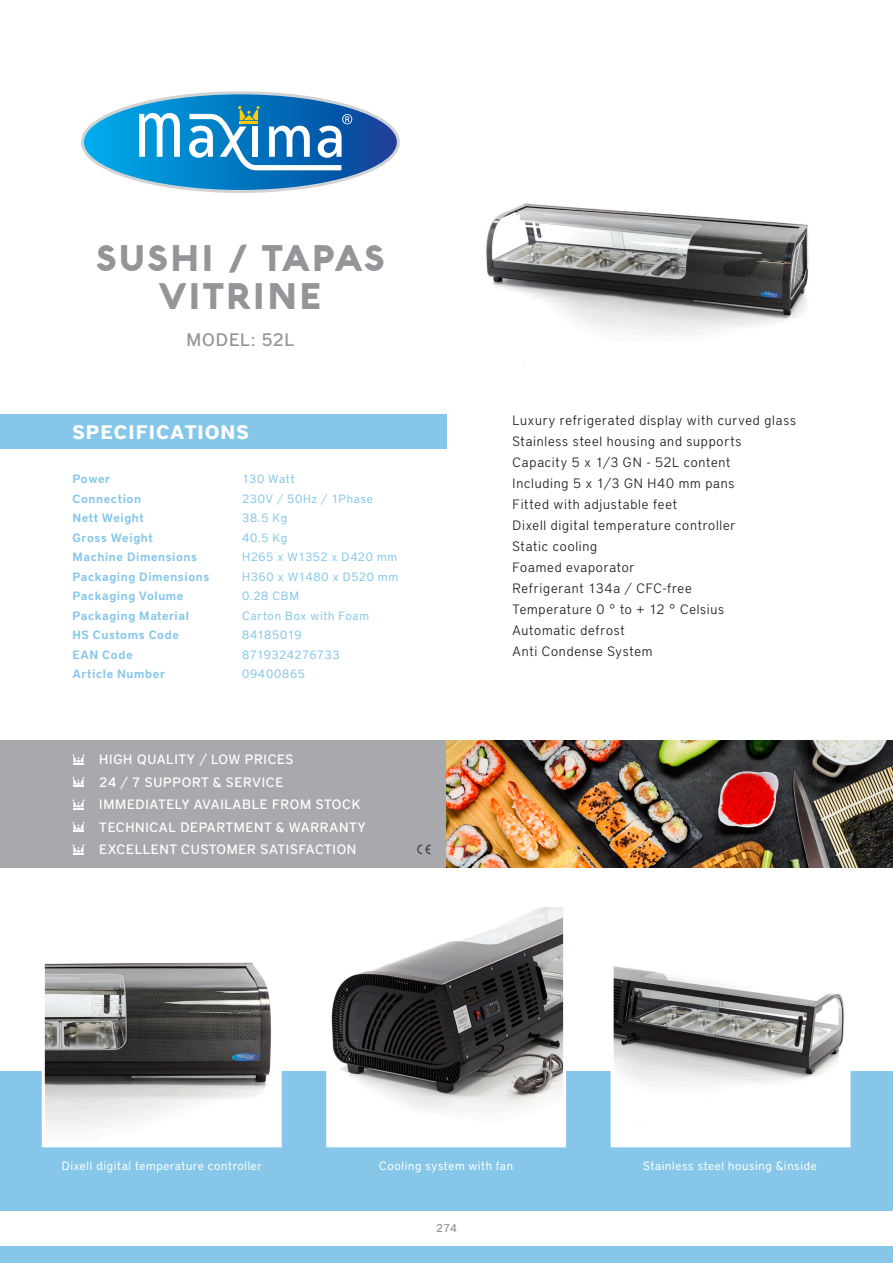
<style>
.page{position:relative;width:893px;height:1263px;background:#fff}
.page>*{position:absolute;margin:0;border:0;box-sizing:border-box;transform-origin:0 0}
.t1{font:900 36px/37.5px "Aquawax";letter-spacing:.045em;color:#939598;text-align:center}
.t2{font:700 19.5px "District Pro";letter-spacing:.05em;color:#fff}
.t3{font:500 18px "District Pro";letter-spacing:.05em;color:#939598}
.t4{font:300 13.5px "District Pro";letter-spacing:.055em;color:#231f20}
.t5{font:500 13.5px "District Pro";letter-spacing:.05em;color:#fff}
.t6{font:600 12px "District Pro";letter-spacing:.05em;color:#86c7e9}
.t7{font:12px "District Pro";letter-spacing:.055em;color:#86c7e9}
.t8{font:12px "District Pro";letter-spacing:.05em;color:#fff}
.t9{font:12px "District Pro";letter-spacing:.015em;color:#86c7e9}
.t10{font:500 11.25px "District Pro";color:#939598}
</style>
<div class="page">
<div style="left:0;top:740px;width:446px;height:128px;background:#a8a9ad"></div>
<div style="left:0;top:1071px;width:893px;height:192px;background:#86c7e9"></div>
<div style="left:0;top:415px;width:446px;height:34px;background:#86c7e9"></div>
<svg style="left:82px;top:93px;width:316px;height:99px"></svg>
<div style="left:0;top:1211px;width:893px;height:34px;background:#fff"></div>
<svg style="left:73px;top:754px;width:11px;height:10px"></svg>
<svg style="left:73px;top:777px;width:11px;height:10px"></svg>
<svg style="left:73px;top:799px;width:11px;height:10px"></svg>
<svg style="left:73px;top:844px;width:11px;height:10px"></svg>
<svg style="left:73px;top:822px;width:11px;height:10px"></svg>
<svg style="left:417px;top:844px;width:14px;height:10px"></svg>
<img style="left:486px;top:203px;width:323px;height:164px">
<svg style="left:41px;top:962px;width:241px;height:186px;background:#9c9c9c"></svg>
<svg style="left:326px;top:907px;width:241px;height:241px"></svg>
<svg style="left:610px;top:966px;width:241px;height:182px"></svg>
<img style="left:446px;top:740px;width:447px;height:128px">
<p class="t1" style="left:96px;top:239px;width:291px">SUSHI / TAPAS<br>VITRINE</p>
<p class="t3" style="left:186px;top:328px;width:109px">MODEL: 52L</p>
<p class="t2" style="left:73px;top:418px;width:178px">SPECIFICATIONS</p>
<p class="t6" style="left:73px;top:471px;width:39px">Power</p>
<p class="t6" style="left:73px;top:490px;width:70px">Connection</p>
<p class="t6" style="left:73px;top:510px;width:73px">Nett Weight</p>
<p class="t6" style="left:73px;top:529px;width:82px">Gross Weight</p>
<p class="t6" style="left:73px;top:549px;width:126px">Machine Dimensions</p>
<p class="t6" style="left:73px;top:568px;width:138px">Packaging Dimensions</p>
<p class="t6" style="left:73px;top:588px;width:112px">Packaging Volume</p>
<p class="t6" style="left:73px;top:607px;width:118px">Packaging Material</p>
<p class="t6" style="left:73px;top:627px;width:108px">HS Customs Code</p>
<p class="t6" style="left:73px;top:646px;width:62px">EAN Code</p>
<p class="t6" style="left:73px;top:666px;width:94px">Article Number</p>
<p class="t7" style="left:242px;top:471px;width:54px">130 Watt</p>
<p class="t7" style="left:242px;top:490px;width:132px">230V / 50Hz / 1Phase</p>
<p class="t7" style="left:242px;top:510px;width:47px">38.5 Kg</p>
<p class="t7" style="left:242px;top:529px;width:46px">40.5 Kg</p>
<p class="t7" style="left:242px;top:549px;width:157px">H265 x W1352 x D420 mm</p>
<p class="t7" style="left:242px;top:568px;width:157px">H360 x W1480 x D520 mm</p>
<p class="t7" style="left:242px;top:588px;width:58px">0.28 CBM</p>
<p class="t7" style="left:242px;top:607px;width:129px">Carton Box with Foam</p>
<p class="t9" style="left:242px;top:627px;width:61px">84185019</p>
<p class="t7" style="left:242px;top:646px;width:99px">8719324276733</p>
<p class="t7" style="left:242px;top:666px;width:65px">09400865</p>
<p class="t5" style="left:99px;top:750px;width:196px">HIGH QUALITY / LOW PRICES</p>
<p class="t5" style="left:99px;top:773px;width:186px">24 / 7 SUPPORT &amp; SERVICE</p>
<p class="t5" style="left:99px;top:795px;width:263px">IMMEDIATELY AVAILABLE FROM STOCK</p>
<p class="t5" style="left:99px;top:818px;width:268px">TECHNICAL DEPARTMENT &amp; WARRANTY</p>
<p class="t5" style="left:99px;top:840px;width:259px">EXCELLENT CUSTOMER SATISFACTION</p>
<p class="t4" style="left:513px;top:411px;width:285px">Luxury refrigerated display with curved glass</p>
<p class="t4" style="left:513px;top:432px;width:230px">Stainless steel housing and supports</p>
<p class="t4" style="left:513px;top:453px;width:219px">Capacity 5 x 1/3 GN - 52L content</p>
<p class="t4" style="left:513px;top:474px;width:223px">Including 5 x 1/3 GN H40 mm pans</p>
<p class="t4" style="left:513px;top:495px;width:166px">Fitted with adjustable feet</p>
<p class="t4" style="left:513px;top:516px;width:224px">Dixell digital temperature controller</p>
<p class="t4" style="left:513px;top:537px;width:86px">Static cooling</p>
<p class="t4" style="left:513px;top:558px;width:123px">Foamed evaporator</p>
<p class="t4" style="left:513px;top:579px;width:181px">Refrigerant 134a / CFC-free</p>
<p class="t4" style="left:513px;top:600px;width:213px">Temperature 0 ° to + 12 ° Celsius</p>
<p class="t4" style="left:513px;top:621px;width:114px">Automatic defrost</p>
<p class="t4" style="left:513px;top:642px;width:141px">Anti Condense System</p>
<p class="t8" style="left:62px;top:1157px;width:202px">Dixell digital temperature controller</p>
<p class="t8" style="left:379px;top:1157px;width:135px">Cooling system with fan</p>
<p class="t8" style="left:643px;top:1157px;width:175px">Stainless steel housing &amp;inside</p>
<p class="t10" style="left:436px;top:1221px;width:22px">274</p>
</div>
